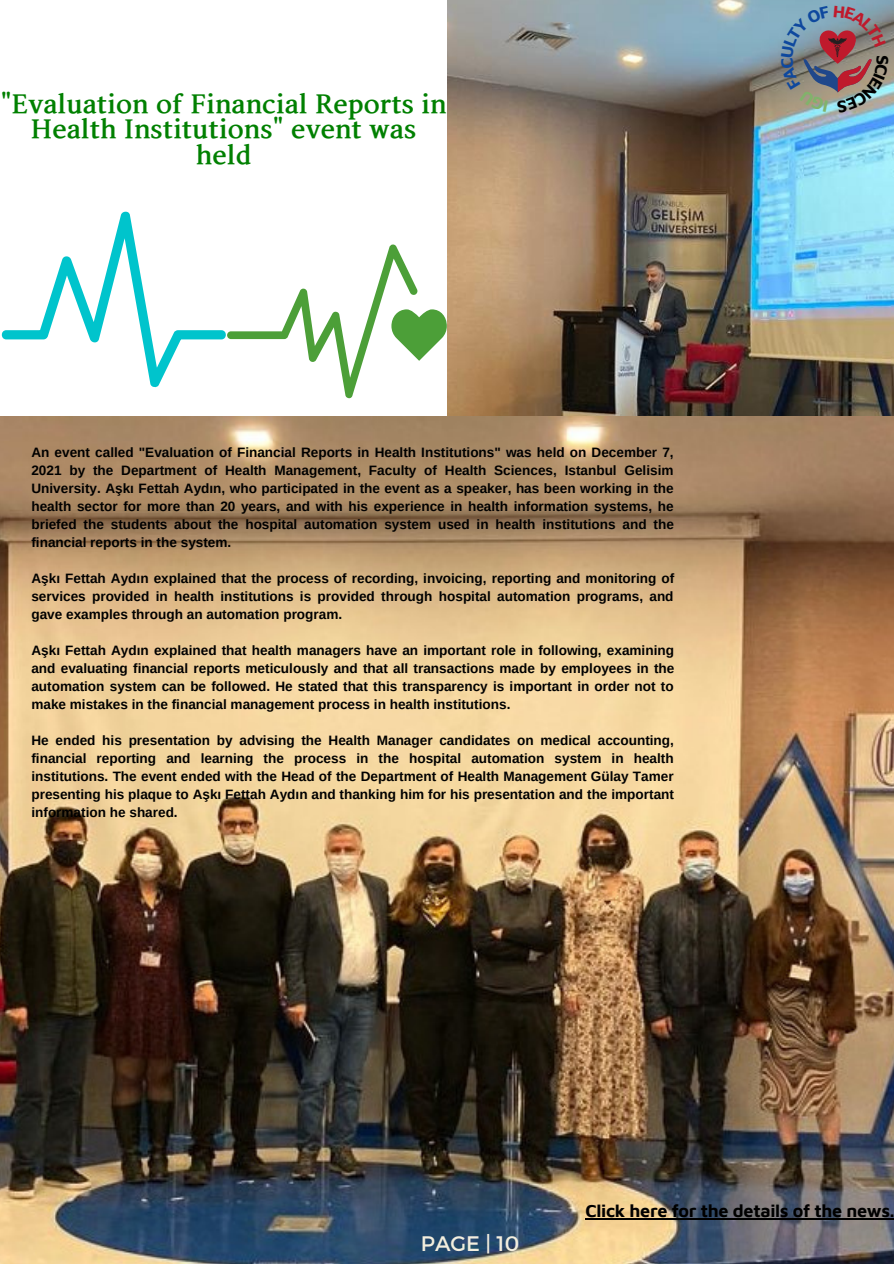
<style>
.page{position:relative;width:894px;height:1264px;background:#fff}
.page>*{position:absolute;margin:0;border:0;box-sizing:border-box;transform-origin:0 0}
.t1{font:26.4px/25.5px "Arita buri Bold OTF";color:#008000;text-align:center}
.t2{font:21px "Montserrat";color:#f3eede}
.t3{font:700 18px "Maven Pro";letter-spacing:-.02em;color:#000}
.t4{font:700 13.65px/18px "Arimo";color:#000;text-align:justify}
</style>
<div class="page">
<img style="left:447px;top:0;width:446px;height:416px">
<img style="left:0;top:416px;width:893px;height:847px">
<svg style="left:1px;top:211px;width:445px;height:187px"></svg>
<hr style="left:585px;top:1217px;width:308px;height:1px;background:#000">
<svg style="left:780px;top:5px;width:108px;height:108px;background:#8e8c8e"></svg>
<p class="t1" style="left:1px;top:92px;width:447px">"Evaluation of Financial Reports in<br>Health Institutions" event was held</p>
<p class="t4" style="left:31px;top:443px;width:643px">An event called "Evaluation of Financial Reports in Health Institutions" was held on December 7, 2021 by the Department of Health Management, Faculty of Health Sciences, Istanbul Gelisim University. Aşkı Fettah Aydın, who participated in the event as a speaker, has been working in the health sector for more than 20 years, and with his experience in health information systems, he briefed the students about the hospital automation system used in health institutions and the financial reports in the system.</p>
<p class="t4" style="left:31px;top:569px;width:644px">Aşkı Fettah Aydın explained that the process of recording, invoicing, reporting and monitoring of services provided in health institutions is provided through hospital automation programs, and gave examples through an automation program.</p>
<p class="t4" style="left:31px;top:641px;width:644px">Aşkı Fettah Aydın explained that health managers have an important role in following, examining and evaluating financial reports meticulously and that all transactions made by employees in the automation system can be followed. He stated that this transparency is important in order not to make mistakes in the financial management process in health institutions.</p>
<p class="t4" style="left:31px;top:731px;width:644px">He ended his presentation by advising the Health Manager candidates on medical accounting, financial reporting and learning the process in the hospital automation system in health institutions. The event ended with the Head of the Department of Health Management Gülay Tamer presenting his plaque to Aşkı Fettah Aydın and thanking him for his presentation and the important information he shared.</p>
<p class="t2" style="left:421px;top:1229px;width:100px">PAGE | 10</p>
<p class="t3" style="left:585px;top:1199px;width:310px">Click here for the details of the news.</p>
</div>
